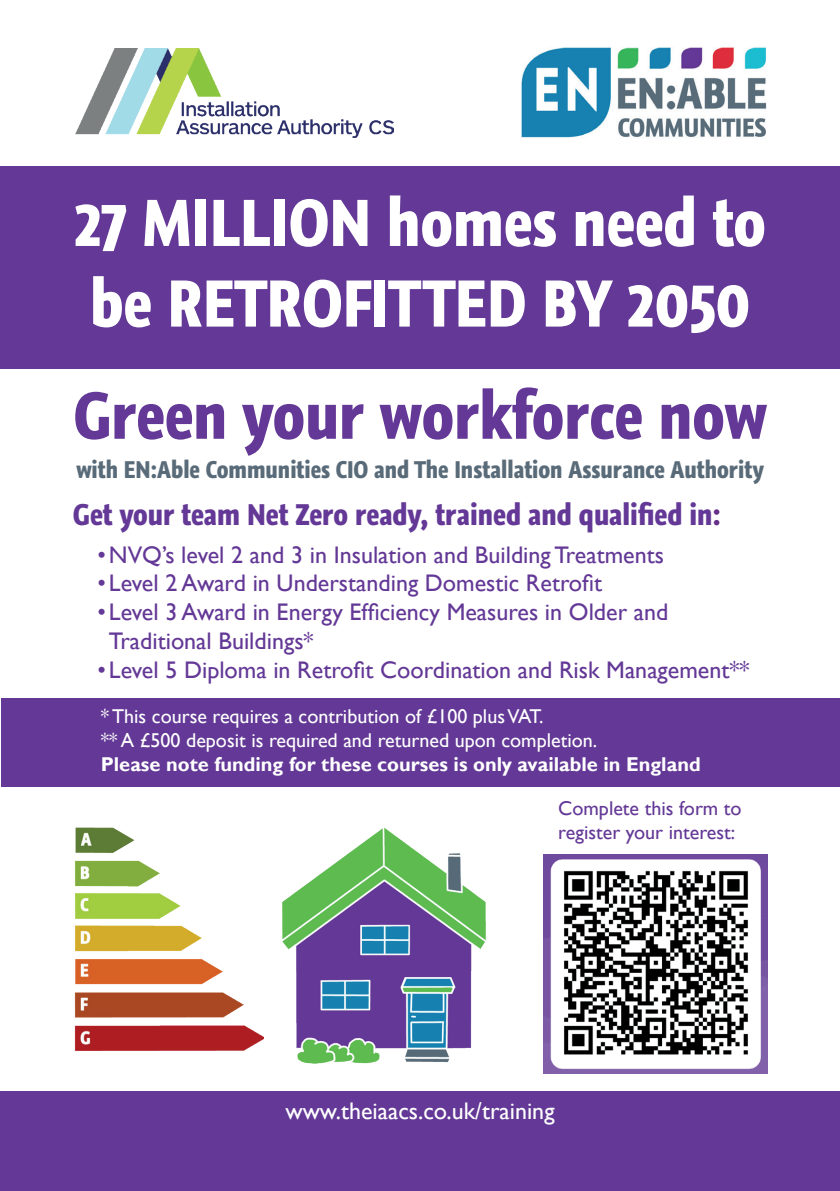
<style>
.page{position:relative;width:840px;height:1191px;background:#fff}
.page>*{position:absolute;margin:0;border:0;box-sizing:border-box;transform-origin:0 0}
.t1{font:700 62px/80.6px "Graublau Web";color:#fff}
.t2{font:700 62px "Graublau Web";color:#633896}
.t3{font:700 28px "Graublau Web";color:#633896}
.t4{font:24px/28.8px "Gill Sans";color:#633896}
.t5{font:24px "Gill Sans";color:#fff}
.t6{font:700 22.6px "Graublau Web";color:#596b79}
.t7{font:20px/24px "Gill Sans";color:#fff}
.t8{font:700 20px "Gill Sans";color:#fff}
.t9{font:20px/24px "Gill Sans";color:#633896}
.s1{color:#662d8a}
</style>
<div class="page">
<div style="left:1px;top:166px;width:838px;height:203px;background:#633896"></div>
<div style="left:1px;top:698px;width:838px;height:88px;background:#633896"></div>
<img style="left:521px;top:47px;width:246px;height:91px">
<img style="left:75px;top:49px;width:318px;height:88px">
<div style="left:0;top:1091px;width:839px;height:100px;background:#633896"></div>
<img style="left:74px;top:827px;width:190px;height:224px">
<img style="left:282px;top:827px;width:204px;height:237px">
<img style="left:543px;top:854px;width:223px;height:219px">
<h1 class="t1" style="left:74px;top:183px;width:692px">27 MILLION homes need to be RETROFITTED BY 2050</h1>
<h1 class="t2" style="left:73px;top:370px;width:694px">Green your workforce now</h1>
<p class="t6" style="left:76px;top:453px;width:688px">with EN:Able Communities CIO and The Installation Assurance Authority</p>
<p class="t3" style="left:73px;top:494px;width:648px">Get your team Net Zero ready, trained and qualified in<span class="s1">:</span></p>
<p class="t4" style="left:98px;top:540px;width:567px">•NVQ’s level 2 and 3 in Insulation and Building Treatments</p>
<p class="t4" style="left:98px;top:569px;width:505px">•Level 2 Award in Understanding Domestic Retrofit</p>
<p class="t4" style="left:109px;top:598px;width:560px;text-indent:-11px">•Level 3 Award in Energy Efficiency Measures in Older and<br>Traditional Buildings*</p>
<p class="t4" style="left:98px;top:656px;width:653px">•Level 5 Diploma in Retrofit Coordination and Risk Management**</p>
<p class="t7" style="left:101px;top:704px;width:497px">* This course requires a contribution of £100 plus VAT.<br>** A £500 deposit is required and returned upon completion.</p>
<p class="t8" style="left:101px;top:752px;width:601px">Please note funding for these courses is only available in England</p>
<p class="t9" style="left:558px;top:796px;width:185px">Complete this form to register your interest:</p>
<p class="t5" style="left:285px;top:1097px;width:270px">www.theiaacs.co.uk/training</p>
</div>
